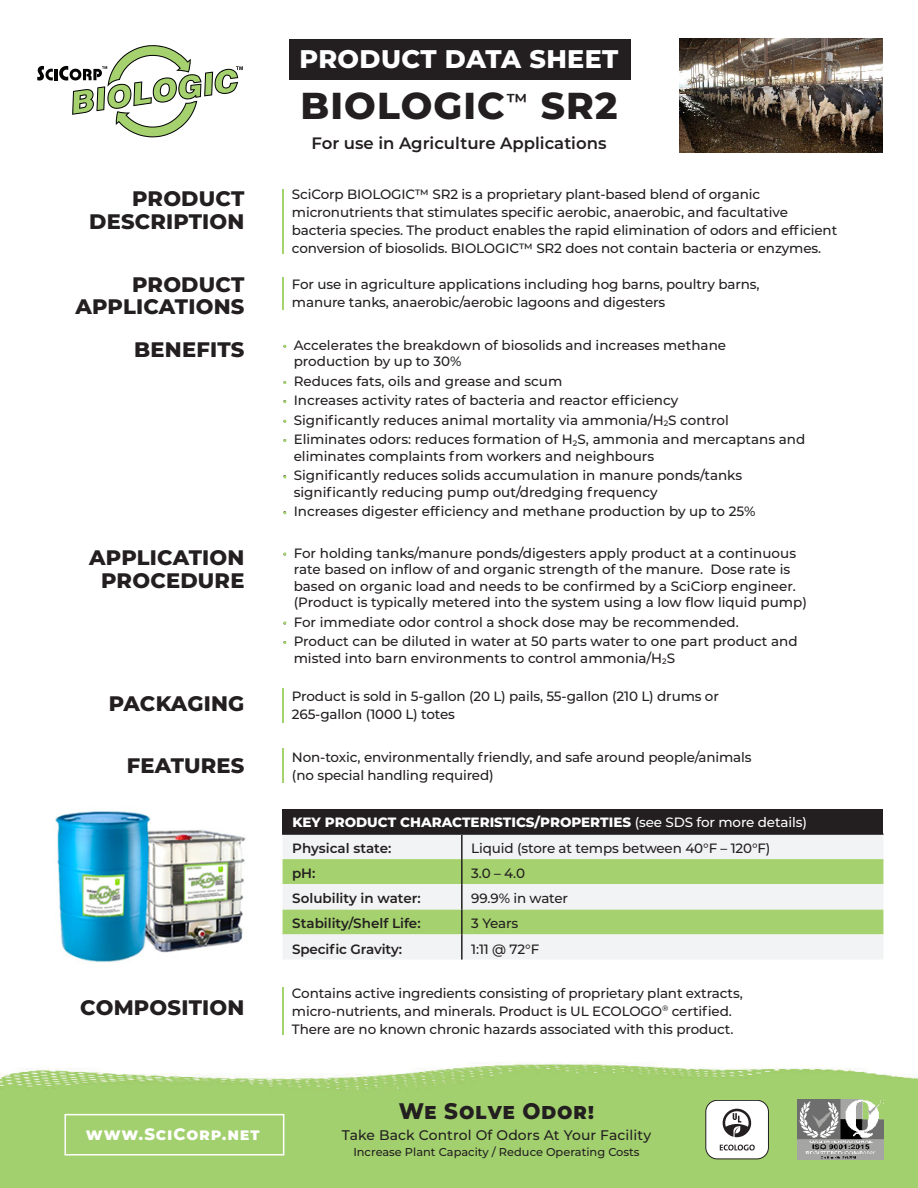
<style>
.page{position:relative;width:918px;height:1188px;background:#fff}
.page>*{position:absolute;margin:0;border:0;box-sizing:border-box;transform-origin:0 0}
.t1{font:800 37.5px "Montserrat";letter-spacing:.03em;color:#231f20}
.t2{font:800 25.5px "Montserrat";letter-spacing:.015em;color:#fff}
.t3{font:800 22.5px "Montserrat";letter-spacing:.03em;color:#231f20;scale:.95 1}
.t4{font:800 21px/22.5px "Montserrat";letter-spacing:.01em;color:#231f20;text-align:right}
.t5{font:600 16.5px "Montserrat";color:#231f20}
.t6{font:800 16.5px "Montserrat";letter-spacing:.05em;color:#fff}
.t7{font:500 13.95px "Montserrat";letter-spacing:.01em;color:#231f20}
.t8{font:500 13.5px/18px "Montserrat";letter-spacing:-.01em;color:#231f20}
.t9{font:800 13.5px/26.5px "Montserrat";color:#fff}
.t10{font:600 13.5px "Montserrat";color:#231f20}
.t11{font:500 11.4px "Montserrat";color:#231f20}
.s1{font-weight:500}
.s2{font-weight:600;color:#231f20}
</style>
<div class="page">
<div style="left:290px;top:39px;width:341px;height:40px;background:#231f20"></div>
<img style="left:0;top:1062px;width:918px;height:126px">
<div style="left:706px;top:1100px;width:62px;height:59px;background:#fff;border-radius:12px"></div>
<div style="left:705px;top:1100px;width:64px;height:59px;border:1px solid #231f20;border-radius:12px"></div>
<svg style="left:723px;top:1109px;width:28px;height:29px"></svg>
<svg style="left:720px;top:1145px;width:35px;height:6px"></svg>
<img style="left:680px;top:39px;width:202px;height:113px">
<hr style="left:283px;top:189px;width:1px;height:64px;background:#a5d16e">
<hr style="left:283px;top:278px;width:1px;height:32px;background:#a5d16e">
<hr style="left:283px;top:987px;width:1px;height:48px;background:#a5d16e">
<hr style="left:283px;top:688px;width:1px;height:34px;background:#a5d16e">
<hr style="left:283px;top:749px;width:1px;height:34px;background:#a5d16e">
<img style="left:55px;top:811px;width:191px;height:151px">
<svg style="left:37px;top:45px;width:206px;height:92px"></svg>
<div style="left:64px;top:1114px;width:220px;height:42px;border:2px solid #fff"></div>
<div style="left:283px;top:809px;width:600px;height:25px;background:#231f20"></div>
<div style="left:283px;top:835px;width:600px;height:24px;background:#f2f3f4"></div>
<div style="left:283px;top:859px;width:600px;height:75px;background:#a5d16e"></div>
<div style="left:283px;top:884px;width:600px;height:25px;background:#f2f3f4"></div>
<div style="left:283px;top:934px;width:600px;height:25px;background:#f2f3f4"></div>
<hr style="left:283px;top:833px;width:179px;height:2px;background:#231f20">
<hr style="left:462px;top:833px;width:421px;height:2px;background:#231f20">
<hr style="left:461px;top:835px;width:2px;height:24px;background:#231f20">
<hr style="left:461px;top:859px;width:2px;height:25px;background:#231f20">
<hr style="left:461px;top:884px;width:2px;height:25px;background:#231f20">
<hr style="left:461px;top:909px;width:2px;height:25px;background:#231f20">
<hr style="left:461px;top:934px;width:2px;height:26px;background:#231f20">
<img style="left:797px;top:1099px;width:86px;height:60px">
<h3 class="t4" style="left:89px;top:187px;width:157px">PRODUCT<br>DESCRIPTION</h3>
<h3 class="t4" style="left:75px;top:273px;width:171px">PRODUCT<br>APPLICATIONS</h3>
<h3 class="t4" style="left:134px;top:338px;width:112px">BENEFITS</h3>
<h3 class="t4" style="left:89px;top:546px;width:157px;text-align:center">APPLICATION<br>PROCEDURE</h3>
<h3 class="t4" style="left:109px;top:692px;width:137px">PACKAGING</h3>
<h3 class="t4" style="left:127px;top:754px;width:119px">FEATURES</h3>
<h3 class="t4" style="left:80px;top:996px;width:166px">COMPOSITION</h3>
<h2 class="t2" style="left:299px;top:46px;width:321px">PRODUCT DATA SHEET</h2>
<h1 class="t1" style="left:301px;top:88px;width:318px">BIOLOGIC<sup>™</sup> SR2</h1>
<p class="t5" style="left:311px;top:136px;width:297px">For use in Agriculture Applications</p>
<p class="t8" style="left:292px;top:186px;width:547px">SciCorp BIOLOGIC™ SR2 is a proprietary plant-based blend of organic micronutrients that stimulates specific aerobic, anaerobic, and facultative bacteria species. The product enables the rapid elimination of odors and efficient conversion of biosolids. BIOLOGIC™ SR2 does not contain bacteria or enzymes.</p>
<p class="t8" style="left:292px;top:276px;width:469px">For use in agriculture applications including hog barns, poultry barns, manure tanks, anaerobic/aerobic lagoons and digesters</p>
<p class="t8" style="left:294px;top:337px;width:434px;line-height:16.5px;text-indent:-11px">• Accelerates the breakdown of biosolids and increases methane production by up to 30%</p>
<p class="t8" style="left:283px;top:373px;width:281px">• Reduces fats, oils and grease and scum</p>
<p class="t8" style="left:283px;top:392px;width:397px">• Increases activity rates of bacteria and reactor efficiency</p>
<p class="t8" style="left:283px;top:412px;width:447px">• Significantly reduces animal mortality via ammonia/H<sub>2</sub>S control</p>
<p class="t8" style="left:294px;top:432px;width:513px;line-height:16.5px;text-indent:-11px">• Eliminates odors: reduces formation of H<sub>2</sub>S, ammonia and mercaptans and eliminates complaints from workers and neighbours</p>
<p class="t8" style="left:294px;top:468px;width:450px;line-height:16.5px;text-indent:-11px">• Significantly reduces solids accumulation in manure ponds/tanks significantly reducing pump out/dredging frequency</p>
<p class="t8" style="left:283px;top:503px;width:474px">• Increases digester efficiency and methane production by up to 25%</p>
<p class="t8" style="left:294px;top:545px;width:515px;line-height:16.5px;text-indent:-11px">• For holding tanks/manure ponds/digesters apply product at a continuous rate based on inflow of and organic strength of the manure. Dose rate is based on organic load and needs to be confirmed by a SciCiorp engineer. (Product is typically metered into the system using a low flow liquid pump)</p>
<p class="t8" style="left:283px;top:613px;width:457px">• For immediate odor control a shock dose may be recommended.</p>
<p class="t8" style="left:294px;top:634px;width:506px;line-height:16.5px;text-indent:-11px">• Product can be diluted in water at 50 parts water to one part product and misted into barn environments to control ammonia/H<sub>2</sub>S</p>
<p class="t8" style="left:292px;top:688px;width:428px">Product is sold in 5-gallon (20 L) pails, 55-gallon (210 L) drums or<br>265-gallon (1000 L) totes</p>
<p class="t8" style="left:292px;top:748px;width:461px">Non-toxic, environmentally friendly, and safe around people/animals (no special handling required)</p>
<p class="t9" style="left:292px;top:808px;width:516px">KEY PRODUCT CHARACTERISTICS/PROPERTIES <span class="s1">(see SDS for more details)<br></span><span class="s2">Physical state:</span></p>
<p class="t8" style="left:471px;top:840px;width:301px">Liquid (store at temps between 40°F – 120°F)</p>
<p class="t10" style="left:292px;top:867px;width:25px">pH:</p>
<p class="t8" style="left:471px;top:865px;width:55px">3.0 – 4.0</p>
<p class="t10" style="left:292px;top:892px;width:130px">Solubility in water:</p>
<p class="t8" style="left:471px;top:890px;width:98px">99.9% in water</p>
<p class="t10" style="left:292px;top:917px;width:130px">Stability/Shelf Life:</p>
<p class="t8" style="left:471px;top:915px;width:48px">3 Years</p>
<p class="t10" style="left:292px;top:942px;width:111px">Specific Gravity:</p>
<p class="t8" style="left:471px;top:940px;width:69px">1:11 @ 72°F</p>
<p class="t8" style="left:292px;top:984px;width:452px">Contains active ingredients consisting of proprietary plant extracts, micro-nutrients, and minerals. Product is UL ECOLOGO<sup>®</sup> certified.<br>There are no known chronic hazards associated with this product.</p>
<p class="t6" style="left:86px;top:1126px;width:175px">www.SciCorp.net</p>
<h3 class="t3" style="left:399px;top:1100px;width:207px">We Solve Odor!</h3>
<p class="t7" style="left:342px;top:1129px;width:311px">Take Back Control Of Odors At Your Facility</p>
<p class="t11" style="left:353px;top:1146px;width:288px">Increase Plant Capacity / Reduce Operating Costs</p>
</div>
